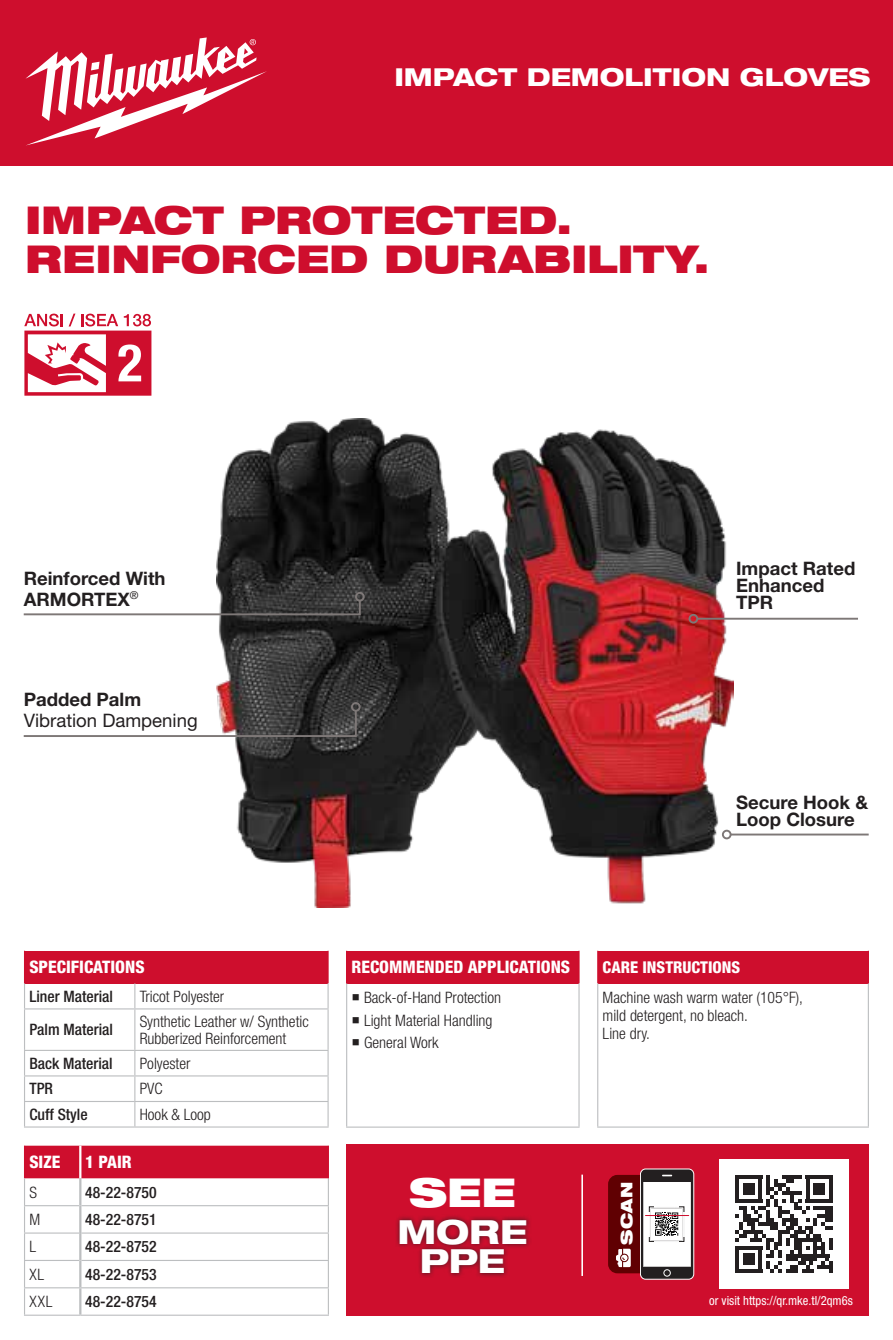
<style>
.page{position:relative;width:893px;height:1340px;background:#fff}
.page>*{position:absolute;margin:0;border:0;box-sizing:border-box;transform-origin:0 0}
.t1{font:900 expanded 39.82px "Helvetica Neue LT Std";color:#fff}
.t2{font:900 expanded 38.48px/39.4px "Helvetica Neue LT Std";letter-spacing:-.005em;color:#ce0e2d}
.t3{font:800 expanded 33.3px/29px "Helvetica Neue LT Std";letter-spacing:-.005em;color:#fff;text-align:center}
.t4{font:800 expanded 24.75px "Helvetica Neue LT Std";color:#fff}
.t5{font:700 18.45px/17.3px "Helvetica Neue LT Std";color:#231f20}
.t6{font:18.45px "Helvetica Neue LT Std";color:#231f20}
.t7{font:800 condensed 17.32px "Helvetica Neue LT Std";color:#fff}
.t8{font:800 condensed 16.2px "Helvetica Neue LT Std";color:#fff}
.t9{font:900 expanded 15.97px "Helvetica Neue LT Std";color:#fff}
.t10{font:300 condensed 15.75px/18px "Helvetica Neue LT Std";color:#231f20}
.t11{font:500 condensed 15.75px "Helvetica Neue LT Std";color:#231f20}
.t12{font:condensed 12.6px "Helvetica Neue LT Std";color:#fff}
</style>
<div class="page">
<div style="left:0;top:0;width:893px;height:166px;background:#ce0e2d"></div>
<svg style="left:25px;top:37px;width:242px;height:108px"></svg>
<img style="left:216px;top:419px;width:518px;height:489px">
<div style="left:598px;top:950px;width:270px;height:33px;background:#ce0e2d"></div>
<hr style="left:597px;top:950px;width:1px;height:33px;background:#ce0e2d">
<hr style="left:868px;top:950px;width:1px;height:33px;background:#ce0e2d">
<hr style="left:597px;top:983px;width:1px;height:143px;background:#bcbec0">
<hr style="left:868px;top:983px;width:1px;height:143px;background:#bcbec0">
<hr style="left:597px;top:1126px;width:272px;height:1px;background:#bcbec0">
<div style="left:347px;top:950px;width:232px;height:33px;background:#ce0e2d"></div>
<hr style="left:346px;top:950px;width:1px;height:33px;background:#ce0e2d">
<hr style="left:578px;top:950px;width:2px;height:33px;background:#ce0e2d">
<hr style="left:346px;top:983px;width:1px;height:143px;background:#bcbec0">
<hr style="left:578px;top:983px;width:2px;height:143px;background:#bcbec0">
<hr style="left:346px;top:1126px;width:234px;height:1px;background:#bcbec0">
<svg style="left:24px;top:1145px;width:305px;height:169px"></svg>
<hr style="left:24px;top:1314px;width:56px;height:1px;background:#bcbec0">
<hr style="left:80px;top:1314px;width:249px;height:1px;background:#bcbec0">
<hr style="left:79px;top:1288px;width:2px;height:26px;background:#bcbec0">
<hr style="left:328px;top:1145px;width:1px;height:33px;background:#ce0e2d">
<svg style="left:24px;top:313px;width:127px;height:82px"></svg>
<div style="left:25px;top:950px;width:303px;height:33px;background:#ce0e2d"></div>
<hr style="left:24px;top:950px;width:1px;height:33px;background:#ce0e2d">
<hr style="left:327px;top:950px;width:2px;height:33px;background:#ce0e2d">
<svg style="left:24px;top:983px;width:1px;height:25px"></svg>
<svg style="left:134px;top:983px;width:1px;height:25px"></svg>
<hr style="left:327px;top:983px;width:2px;height:25px;background:#bcbec0">
<hr style="left:24px;top:1008px;width:111px;height:1px;background:#bcbec0">
<hr style="left:24px;top:1009px;width:1px;height:40px;background:#bcbec0">
<hr style="left:135px;top:1008px;width:194px;height:1px;background:#bcbec0">
<hr style="left:134px;top:1009px;width:1px;height:40px;background:#bcbec0">
<hr style="left:327px;top:1009px;width:2px;height:40px;background:#bcbec0">
<hr style="left:24px;top:1049px;width:111px;height:1px;background:#bcbec0">
<hr style="left:135px;top:1049px;width:194px;height:1px;background:#bcbec0">
<hr style="left:327px;top:1050px;width:2px;height:25px;background:#bcbec0">
<hr style="left:24px;top:1075px;width:111px;height:1px;background:#bcbec0">
<hr style="left:135px;top:1075px;width:194px;height:1px;background:#bcbec0">
<hr style="left:327px;top:1076px;width:2px;height:24px;background:#bcbec0">
<hr style="left:24px;top:1100px;width:111px;height:2px;background:#bcbec0">
<svg style="left:24px;top:1050px;width:1px;height:76px"></svg>
<hr style="left:135px;top:1100px;width:194px;height:2px;background:#bcbec0">
<svg style="left:134px;top:1050px;width:1px;height:76px"></svg>
<hr style="left:327px;top:1102px;width:2px;height:24px;background:#bcbec0">
<hr style="left:24px;top:1126px;width:111px;height:1px;background:#bcbec0">
<hr style="left:135px;top:1126px;width:194px;height:1px;background:#bcbec0">
<hr style="left:697px;top:617px;width:161px;height:2px;background:#7e7877">
<div style="left:688px;top:614px;width:10px;height:9px;border:2px solid #7e7877;border-radius:50%"></div>
<svg style="left:23px;top:709px;width:335px;height:29px"></svg>
<div style="left:351px;top:702px;width:10px;height:9px;border:2px solid #7e7877;border-radius:50%"></div>
<hr style="left:731px;top:833px;width:138px;height:2px;background:#7e7877">
<div style="left:722px;top:829px;width:10px;height:10px;border:2px solid #7e7877;border-radius:50%"></div>
<svg style="left:23px;top:598px;width:339px;height:18px"></svg>
<div style="left:355px;top:592px;width:10px;height:9px;border:2px solid #7e7877;border-radius:50%"></div>
<div style="left:346px;top:1143px;width:523px;height:172px;background:#ce0e2d"></div>
<hr style="left:581px;top:1174px;width:2px;height:101px;background:#fff">
<div style="left:640px;top:1168px;width:54px;height:111px;background:#231f20;border-radius:5px"></div>
<div style="left:640px;top:1168px;width:54px;height:111px;border:1px solid #fff;border-radius:5px"></div>
<div style="left:664px;top:1269px;width:6px;height:7px;border:1px solid #fff;border-radius:50%"></div>
<svg style="left:608px;top:1174px;width:83px;height:99px;background:#a37e80"></svg>
<div style="left:719px;top:1159px;width:130px;height:129px;background:#fff"></div>
<svg style="left:735px;top:1175px;width:27px;height:3px"></svg>
<svg style="left:766px;top:1175px;width:4px;height:3px"></svg>
<svg style="left:782px;top:1175px;width:20px;height:3px"></svg>
<svg style="left:805px;top:1175px;width:28px;height:3px"></svg>
<svg style="left:735px;top:1178px;width:98px;height:95px"></svg>
<div style="left:395px;top:1214px;width:137px;height:63px;background:#231f20;opacity:.8"></div>
<h3 class="t4" style="left:394px;top:61px;width:478px">IMPACT DEMOLITION GLOVES</h3>
<h2 class="t2" style="left:25px;top:199px;width:686px">IMPACT PROTECTED.<br>REINFORCED DURABILITY.</h2>
<p class="t5" style="left:24px;top:567px;width:143px;line-height:21.2px">Reinforced With<br>ARMORTEX<sup>®</sup></p>
<p class="t5" style="left:24px;top:690px;width:119px">Padded Palm</p>
<p class="t6" style="left:24px;top:709px;width:175px">Vibration Dampening</p>
<p class="t5" style="left:736px;top:559px;width:121px">Impact Rated<br>Enhanced<br>TPR</p>
<p class="t5" style="left:736px;top:793px;width:134px">Secure Hook &amp;<br>Loop Closure</p>
<p class="t7" style="left:29px;top:956px;width:117px">SPECIFICATIONS</p>
<p class="t11" style="left:29px;top:986px;width:85px">Liner Material</p>
<p class="t10" style="left:140px;top:987px;width:86px">Tricot Polyester</p>
<p class="t11" style="left:29px;top:1020px;width:85px">Palm Material</p>
<p class="t10" style="left:140px;top:1012px;width:171px;line-height:17.3px">Synthetic Leather w/ Synthetic<br>Rubberized Reinforcement</p>
<p class="t11" style="left:29px;top:1053px;width:85px">Back Material</p>
<p class="t10" style="left:140px;top:1054px;width:52px">Polyester</p>
<p class="t11" style="left:29px;top:1079px;width:25px">TPR</p>
<p class="t10" style="left:140px;top:1079px;width:25px">PVC</p>
<p class="t11" style="left:29px;top:1104px;width:60px">Cuff Style</p>
<p class="t10" style="left:140px;top:1105px;width:73px">Hook &amp; Loop</p>
<p class="t7" style="left:29px;top:1151px;width:32px">SIZE</p>
<p class="t7" style="left:85px;top:1151px;width:48px">1 PAIR</p>
<p class="t10" style="left:29px;top:1182px;width:9px">S</p>
<p class="t11" style="left:85px;top:1182px;width:73px">48-22-8750</p>
<p class="t10" style="left:29px;top:1210px;width:12px">M</p>
<p class="t11" style="left:85px;top:1209px;width:73px">48-22-8751</p>
<p class="t10" style="left:29px;top:1237px;width:8px">L</p>
<p class="t11" style="left:85px;top:1237px;width:73px">48-22-8752</p>
<p class="t10" style="left:29px;top:1264px;width:16px">XL</p>
<p class="t11" style="left:85px;top:1264px;width:73px">48-22-8753</p>
<p class="t10" style="left:29px;top:1292px;width:25px">XXL</p>
<p class="t11" style="left:85px;top:1292px;width:73px">48-22-8754</p>
<p class="t7" style="left:352px;top:956px;width:220px">RECOMMENDED APPLICATIONS</p>
<p class="t10" style="left:352px;top:988px;width:151px">○ Back-of-Hand Protection</p>
<p class="t10" style="left:352px;top:1011px;width:142px">○ Light Material Handling</p>
<p class="t10" style="left:352px;top:1033px;width:89px">○ General Work</p>
<p class="t8" style="left:603px;top:957px;width:139px">CARE INSTRUCTIONS</p>
<p class="t10" style="left:603px;top:988px;width:202px">Machine wash warm water (105°F), mild detergent, no bleach.<br>Line dry.</p>
<h1 class="t1" style="left:409px;top:1166px;width:108px">SEE</h1>
<h3 class="t3" style="left:397px;top:1216px;width:131px">MORE<br>PPE</h3>
<p class="t9" style="left:616px;top:1244px;width:65px;rotate:-90deg">SCAN</p>
<p class="t12" style="left:709px;top:1293px;width:145px">or visit https://qr.mke.tl/2qm6s</p>
</div>
